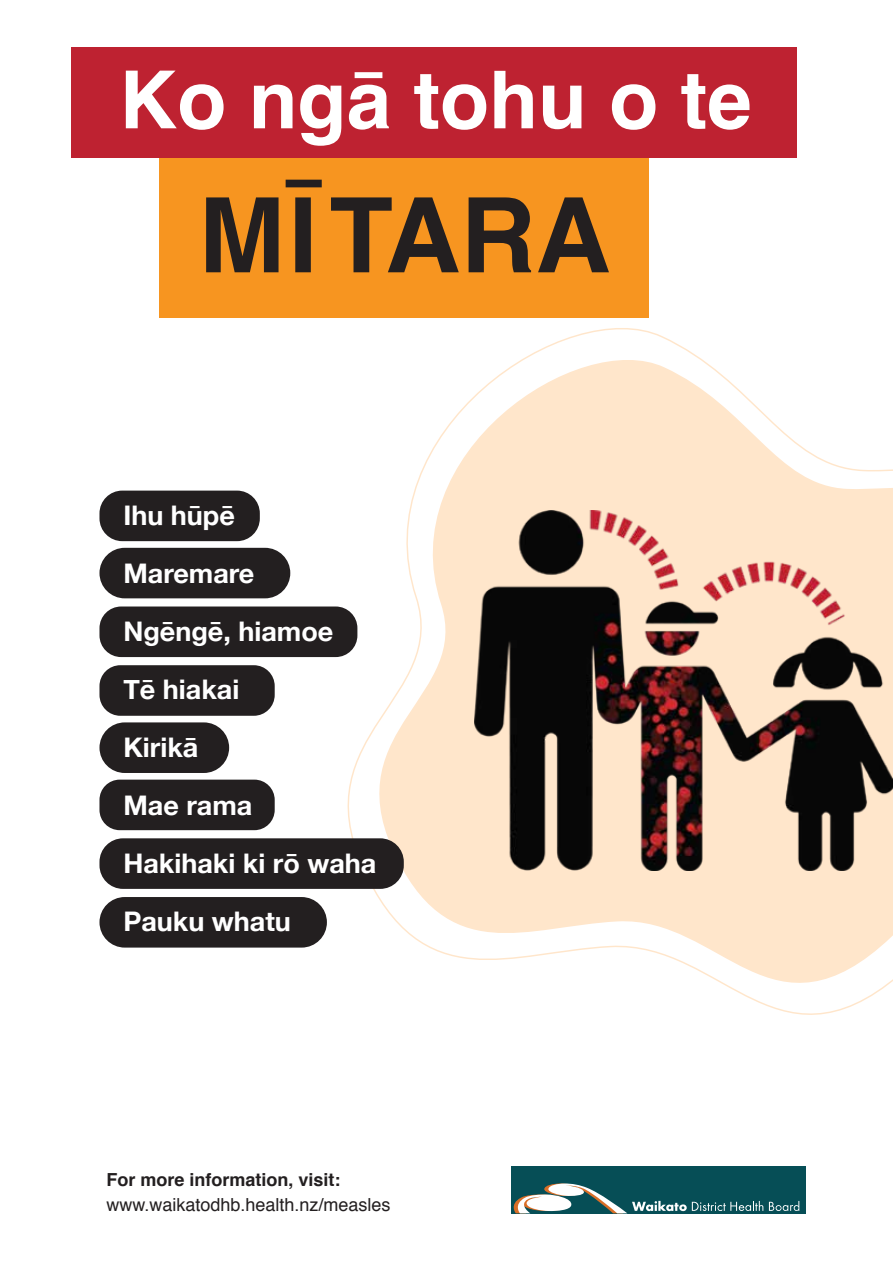
<style>
.page{position:relative;width:893px;height:1263px;background:#fff}
.page>*{position:absolute;margin:0;border:0;box-sizing:border-box;transform-origin:0 0}
.t1{font:700 103.95px "Helvetica";color:#231f20}
.t2{font:700 80.1px "Helvetica";color:#fff}
.t3{font:700 27px/57.9px "Helvetica Neue";color:#fff}
.t4{font:18px "Helvetica";color:#231f20}
.t5{font:700 18px "Helvetica";color:#231f20}
</style>
<div class="page">
<svg style="left:303px;top:292px;width:589px;height:723px"></svg>
<div style="left:511px;top:1166px;width:295px;height:47px;background:#064e56"></div>
<svg style="left:769px;top:1201px;width:30px;height:10px"></svg>
<svg style="left:513px;top:1183px;width:250px;height:30px"></svg>
<div style="left:99px;top:491px;width:161px;height:50px;background:#231f20;border-radius:23px"></div>
<div style="left:99px;top:548px;width:191px;height:50px;background:#231f20;border-radius:25px"></div>
<div style="left:99px;top:606px;width:258px;height:51px;background:#231f20;border-radius:22px"></div>
<div style="left:99px;top:665px;width:176px;height:51px;background:#231f20;border-radius:21px"></div>
<div style="left:99px;top:722px;width:130px;height:51px;background:#231f20;border-radius:25px"></div>
<div style="left:99px;top:780px;width:176px;height:50px;background:#231f20;border-radius:20px"></div>
<div style="left:99px;top:838px;width:305px;height:51px;background:#231f20;border-radius:24px"></div>
<div style="left:99px;top:897px;width:228px;height:50px;background:#231f20;border-radius:25px"></div>
<div style="left:159px;top:146px;width:489px;height:172px;background:#f79520"></div>
<img style="left:474px;top:510px;width:419px;height:361px">
<div style="left:71px;top:47px;width:726px;height:110px;background:#be2231"></div>
<h2 class="t2" style="left:120px;top:35px;width:634px">Ko ngā tohu o te</h2>
<h1 class="t1" style="left:198px;top:152px;width:414px">MĪTARA</h1>
<p class="t3" style="left:123px;top:487px;width:254px">Ihu hūpē<br>Maremare<br>Ngēngē, hiamoe<br>Tē hiakai<br>Kirikā<br>Mae rama<br>Hakihaki ki rō waha<br>Pauku whatu</p>
<p class="t5" style="left:106px;top:1165px;width:236px">For more information, visit:</p>
<p class="t4" style="left:106px;top:1191px;width:286px">www.waikatodhb.health.nz/measles</p>
</div>
